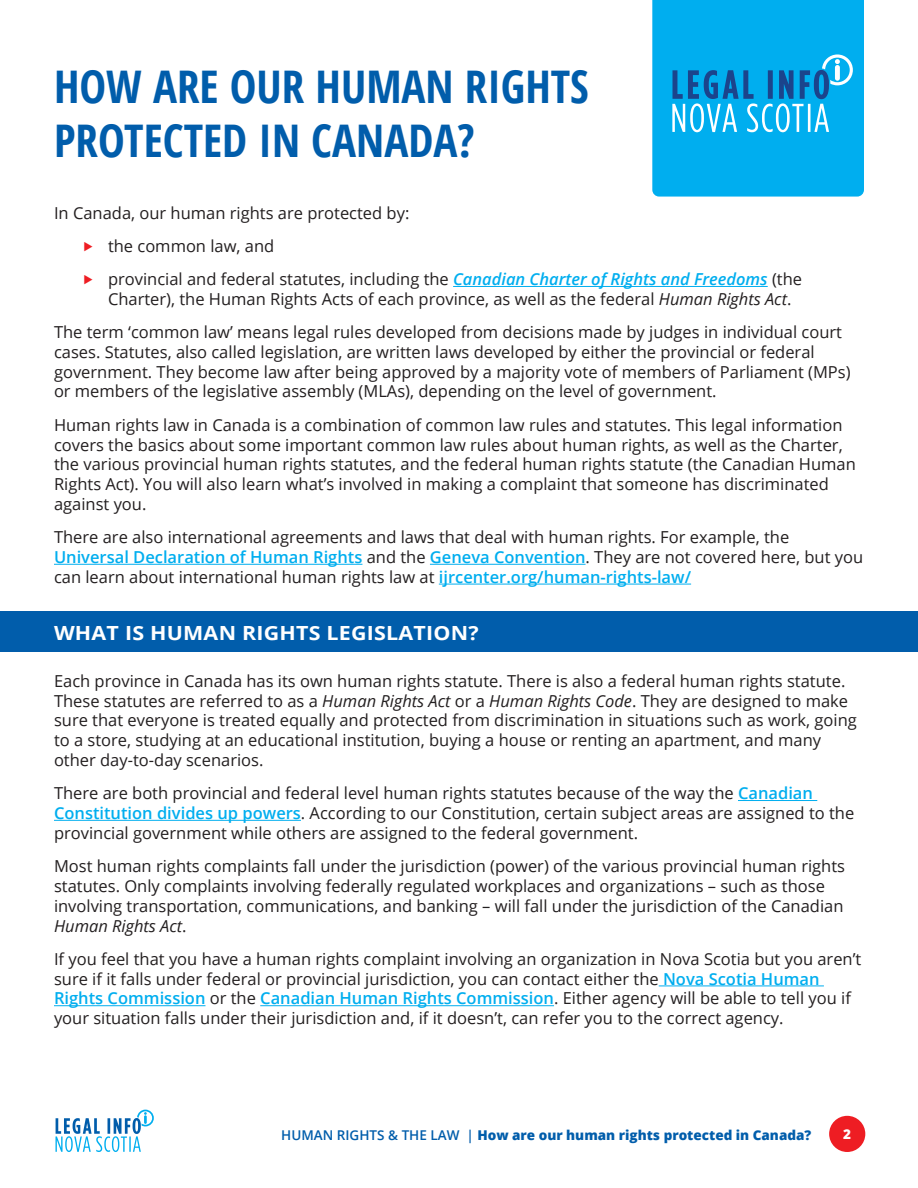
<style>
.page{position:relative;width:918px;height:1188px;background:#fff}
.page>*{position:absolute;margin:0;border:0;box-sizing:border-box;transform-origin:0 0}
.t1{font:700 condensed 45px/54px "Open Sans";color:#015dab}
.subhead1{font:700 19.5px "Open Sans";letter-spacing:.01em;color:#fff;scale:1.1 1}
.body{font:16.5px/19.8px "Open Sans";color:#231f20}
.t2{font:800 13.5px "Open Sans";color:#015dab}
.t3{font:800 13.5px "Open Sans";color:#fff}
.s1{font-weight:600;font-style:italic;color:#00aeef}
.s2{font-style:italic}
.s3{font-weight:600;color:#00aeef}
.s4{font-weight:600}
</style>
<div class="page">
<div style="left:829px;top:1116px;width:36px;height:36px;background:#ee1d23;border-radius:50%"></div>
<svg style="left:56px;top:1110px;width:98px;height:42px"></svg>
<div style="left:0;top:611px;width:918px;height:41px;background:#015dab"></div>
<hr style="left:453px;top:286px;width:315px;height:1px;background:#00aeef">
<hr style="left:54px;top:564px;width:308px;height:1px;background:#00aeef">
<hr style="left:430px;top:564px;width:156px;height:1px;background:#00aeef">
<hr style="left:439px;top:584px;width:252px;height:1px;background:#00aeef">
<hr style="left:738px;top:800px;width:79px;height:1px;background:#00aeef">
<hr style="left:54px;top:820px;width:247px;height:1px;background:#00aeef">
<hr style="left:659px;top:986px;width:165px;height:1px;background:#00aeef">
<hr style="left:54px;top:1005px;width:152px;height:1px;background:#00aeef">
<hr style="left:260px;top:1005px;width:294px;height:1px;background:#00aeef">
<svg style="left:652px;top:0;width:212px;height:197px;background:#0cacea"></svg>
<p class="t1" style="left:54px;top:59px;width:536px">HOW ARE OUR HUMAN RIGHTS<br>PROTECTED IN CANADA?</p>
<p class="body" style="left:54px;top:203px;width:357px">In Canada, our human rights are protected by:</p>
<p class="body" style="left:108px;top:236px;width:168px">the common law, and</p>
<p class="body" style="left:108px;top:269px;width:696px">provincial and federal statutes, including the <span class="s1">Canadian Charter of Rights and Freedoms</span> (the<br>Charter), the Human Rights Acts of each province, as well as the federal <span class="s2">Human Rights Act</span>.</p>
<p class="body" style="left:54px;top:322px;width:798px">The term ‘common law’ means legal rules developed from decisions made by judges in individual court cases. Statutes, also called legislation, are written laws developed by either the provincial or federal government. They become law after being approved by a majority vote of members of Parliament (MPs) or members of the legislative assembly (MLAs), depending on the level of government.</p>
<p class="body" style="left:54px;top:414px;width:803px">Human rights law in Canada is a combination of common law rules and statutes. This legal information covers the basics about some important common law rules about human rights, as well as the Charter, the various provincial human rights statutes, and the federal human rights statute (the Canadian Human Rights Act). You will also learn what’s involved in making a complaint that someone has discriminated against you.</p>
<p class="body" style="left:54px;top:527px;width:811px">There are also international agreements and laws that deal with human rights. For example, the<br><span class="s3">Universal Declaration of Human Rights</span> and the <span class="s3">Geneva Convention</span>. They are not covered here, but you can learn about international human rights law at <span class="s3">ijrcenter.org/human-rights-law/</span></p>
<p class="subhead1" style="left:54px;top:619px;width:388px">WHAT IS HUMAN RIGHTS LEGISLATION?</p>
<p class="body" style="left:54px;top:670px;width:804px">Each province in Canada has its own human rights statute. There is also a federal human rights statute.<br>These statutes are referred to as a <span class="s2">Human Rights Act</span> or a <span class="s2">Human Rights Code</span>. They are designed to make sure that everyone is treated equally and protected from discrimination in situations such as work, going to a store, studying at an educational institution, buying a house or renting an apartment, and many other day-to-day scenarios.</p>
<p class="body" style="left:54px;top:783px;width:802px">There are both provincial and federal level human rights statutes because of the way the <span class="s3">Canadian<br>Constitution divides up powers</span>. According to our Constitution, certain subject areas are assigned to the provincial government while others are assigned to the federal government.</p>
<p class="body" style="left:54px;top:856px;width:793px">Most human rights complaints fall under the jurisdiction (power) of the various provincial human rights statutes. Only complaints involving federally regulated workplaces and organizations – such as those involving transportation, communications, and banking – will fall under the jurisdiction of the Canadian <span class="s2">Human Rights Act</span>.</p>
<p class="body" style="left:54px;top:949px;width:809px">If you feel that you have a human rights complaint involving an organization in Nova Scotia but you aren’t sure if it falls under federal or provincial jurisdiction, you can contact either the <span class="s3">Nova Scotia Human Rights Commission</span> or the <span class="s3">Canadian Human Rights Commission</span>. Either agency will be able to tell you if your situation falls under their jurisdiction and, if it doesn’t, can refer you to the correct agency.</p>
<p class="t2" style="left:281px;top:1124px;width:532px"><span class="s4">HUMAN RIGHTS &amp; THE LAW |</span> How are our human rights protected in Canada?</p>
<p class="t3" style="left:843px;top:1124px;width:9px">2</p>
</div>
